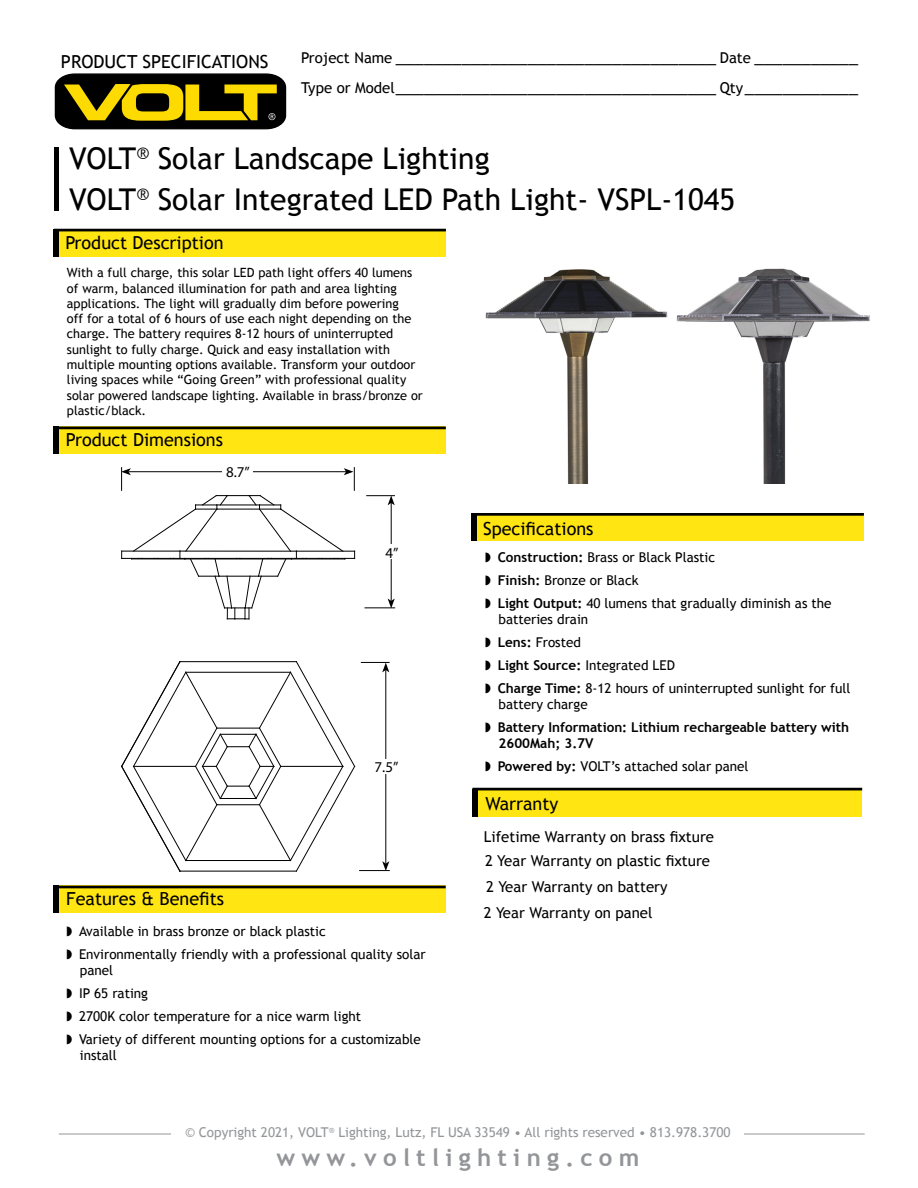
<style>
.page{position:relative;width:918px;height:1188px;background:#fff}
.page>*{position:absolute;margin:0;border:0;box-sizing:border-box;transform-origin:0 0}
.t1{font:30px/40.5px "Trebuchet MS";color:#000}
.t2{font:700 24px "Trebuchet MS";letter-spacing:.26em;color:#939598}
.t3{font:18px/29.7px "Trebuchet MS";color:#000}
.t4{font:15px "Trebuchet MS";color:#000}
.t5{font:15px "Myriad Pro";color:#000}
.t6{font:13.5px/23px "Trebuchet MS";color:#000}
.t7{font:13.5px "Trebuchet MS";color:#939598}
.t8{font:700 13.5px/23px "Trebuchet MS";color:#000}
.t9{font:12.75px/15.3px "Trebuchet MS";color:#000}
.s1{font-size:15px}
.s2{font-weight:700}
.s3{font-weight:400}
</style>
<div class="page">
<svg style="left:55px;top:73px;width:231px;height:56px"></svg>
<hr style="left:59px;top:1134px;width:806px;height:1px;background:#939598">
<div style="left:172px;top:1111px;width:572px;height:70px;background:#fff"></div>
<div style="left:59px;top:229px;width:387px;height:27px;background:#ffe512"></div>
<div style="left:54px;top:229px;width:5px;height:27px;background:#000"></div>
<div style="left:477px;top:513px;width:387px;height:28px;background:#ffe512"></div>
<div style="left:472px;top:513px;width:5px;height:28px;background:#000"></div>
<div style="left:54px;top:147px;width:5px;height:64px;background:#000"></div>
<div style="left:54px;top:229px;width:392px;height:2px;border:2px solid #000"></div>
<div style="left:472px;top:513px;width:392px;height:3px;border:2px solid #000"></div>
<div style="left:59px;top:427px;width:387px;height:27px;background:#ffe512"></div>
<div style="left:54px;top:427px;width:392px;height:2px;border:2px solid #000"></div>
<div style="left:59px;top:886px;width:387px;height:27px;background:#ffe512"></div>
<div style="left:54px;top:886px;width:5px;height:27px;background:#000"></div>
<div style="left:54px;top:886px;width:392px;height:2px;border:2px solid #000"></div>
<div style="left:477px;top:789px;width:385px;height:28px;background:#ffe512"></div>
<div style="left:472px;top:789px;width:5px;height:28px;background:#000"></div>
<div style="left:472px;top:788px;width:390px;height:2px;border:2px solid #000"></div>
<div style="left:54px;top:427px;width:5px;height:27px;background:#000"></div>
<img style="left:485px;top:269px;width:183px;height:215px">
<img style="left:676px;top:268px;width:194px;height:216px">
<hr style="left:391px;top:503px;width:1px;height:98px;background:#000">
<svg style="left:388px;top:599px;width:7px;height:8px"></svg>
<svg style="left:121px;top:467px;width:234px;height:152px"></svg>
<hr style="left:365px;top:607px;width:30px;height:1px;background:#000">
<svg style="left:121px;top:661px;width:269px;height:211px"></svg>
<svg style="left:366px;top:495px;width:29px;height:10px"></svg>
<div style="left:222px;top:465px;width:30px;height:13px;background:#fff"></div>
<div style="left:373px;top:759px;width:25px;height:15px;background:#fff"></div>
<div style="left:379px;top:545px;width:25px;height:14px;background:#fff"></div>
<h3 class="t3" style="left:61px;top:47px;width:209px">PRODUCT SPECIFICATIONS</h3>
<h3 class="t3" style="left:301px;top:42px;width:558px"><span class="s1">Project Name</span> __________________________________ <span class="s1">Date</span> ___________<br><span class="s1">Type or Model</span>__________________________________ <span class="s1">Qty</span>____________</h3>
<h1 class="t1" style="left:69px;top:139px;width:668px">VOLT<sup>®</sup> Solar Landscape Lighting<br>VOLT<sup>®</sup> Solar Integrated LED Path Light- VSPL-1045</h1>
<h3 class="t3" style="left:65px;top:228px;width:160px">Product Description</h3>
<p class="t9" style="left:67px;top:265px;width:357px">With a full charge, this solar LED path light offers 40 lumens of warm, balanced illumination for path and area lighting applications. The light will gradually dim before powering<br>off for a total of 6 hours of use each night depending on the charge. The battery requires 8-12 hours of uninterrupted sunlight to fully charge. Quick and easy installation with multiple mounting options available. Transform your outdoor living spaces while “Going Green” with professional quality solar powered landscape lighting. Available in brass/bronze or plastic/black.</p>
<h3 class="t3" style="left:66px;top:425px;width:159px">Product Dimensions</h3>
<p class="t5" style="left:226px;top:463px;width:25px">8.7”</p>
<h3 class="t3" style="left:66px;top:884px;width:159px">Features &amp; Benefits</h3>
<h3 class="t3" style="left:483px;top:514px;width:112px">Specifications</h3>
<p class="t5" style="left:385px;top:543px;width:15px">4”</p>
<p class="t6" style="left:485px;top:546px;width:348px">◗ <span class="s2">Construction:</span> Brass or Black Plastic<br>◗ <span class="s2">Finish:</span> Bronze or Black<br>◗ <span class="s2">Light Output:</span> 40 lumens that gradually diminish as the</p>
<p class="t6" style="left:485px;top:608px;width:367px;text-indent:14px">batteries drain<br>◗ <span class="s2">Lens:</span> Frosted<br>◗ <span class="s2">Light Source:</span> Integrated LED<br>◗ <span class="s2">Charge Time:</span> 8-12 hours of uninterrupted sunlight for full</p>
<p class="t8" style="left:485px;top:693px;width:366px;text-indent:14px"><span class="s3">battery charge<br></span>◗ Battery Information: Lithium rechargeable battery with</p>
<p class="t6" style="left:485px;top:732px;width:265px;text-indent:13px"><span class="s2">2600Mah; 3.7V<br></span>◗ <span class="s2">Powered by:</span> VOLT’s attached solar panel</p>
<p class="t5" style="left:375px;top:758px;width:25px">7.5”</p>
<h3 class="t3" style="left:485px;top:789px;width:75px">Warranty</h3>
<p class="t4" style="left:484px;top:828px;width:232px">Lifetime Warranty on brass fixture</p>
<p class="t4" style="left:486px;top:878px;width:183px">2 Year Warranty on battery</p>
<p class="t4" style="left:485px;top:852px;width:226px">2 Year Warranty on plastic fixture</p>
<p class="t4" style="left:484px;top:903px;width:170px">2 Year Warranty on panel</p>
<p class="t6" style="left:66px;top:920px;width:361px">◗ Available in brass bronze or black plastic<br>◗ Environmentally friendly with a professional quality solar</p>
<p class="t6" style="left:66px;top:959px;width:356px;text-indent:14px">panel<br>◗ IP 65 rating<br>◗ 2700K color temperature for a nice warm light<br>◗ Variety of different mounting options for a customizable</p>
<p class="t6" style="left:80px;top:1044px;width:39px">install</p>
<p class="t7" style="left:185px;top:1124px;width:547px">© Copyright 2021, VOLT<sup>®</sup> Lighting, Lutz, FL USA 33549 • All rights reserved • 813.978.3700</p>
<h2 class="t2" style="left:276px;top:1142px;width:364px">www.voltlighting.com</h2>
</div>
